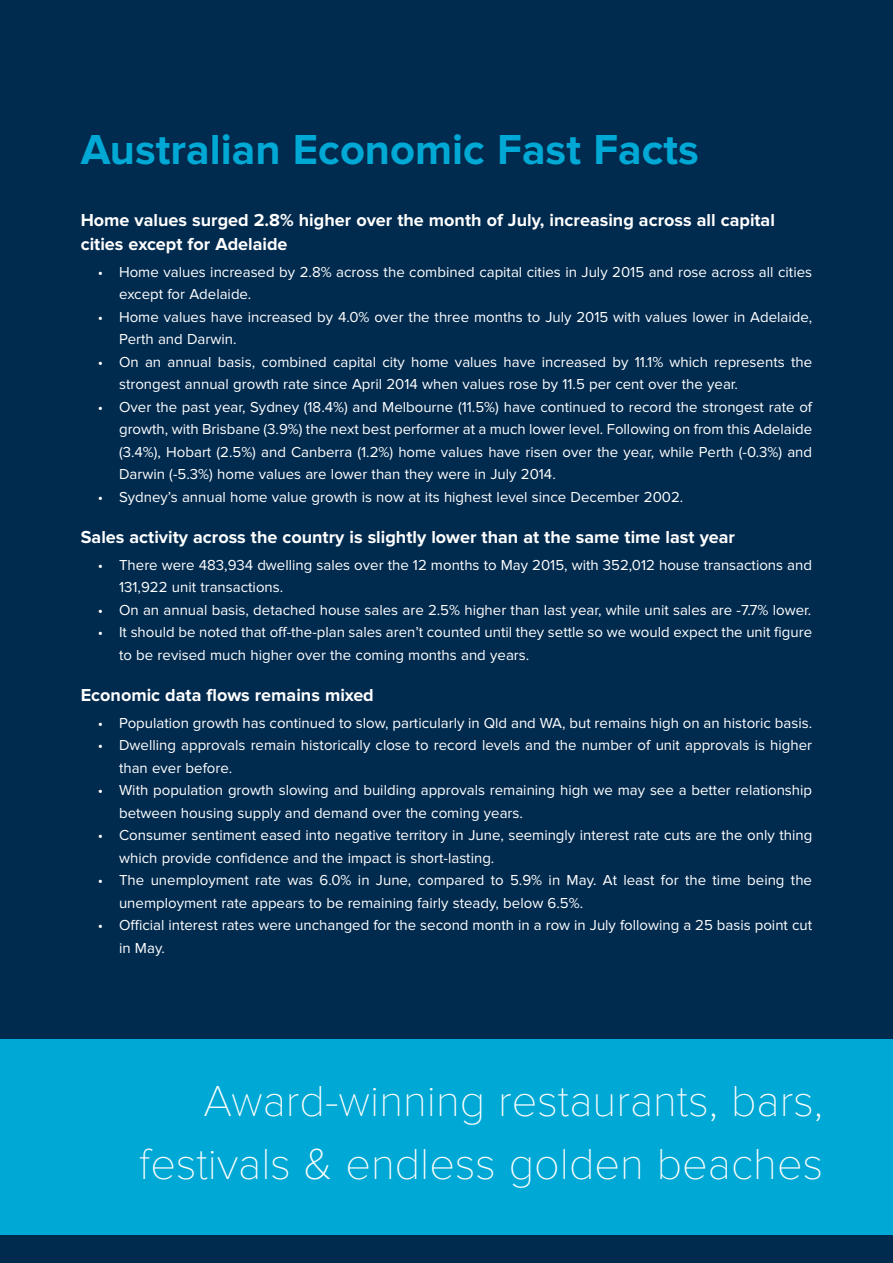
<style>
.page{position:relative;width:893px;height:1263px;background:#002a4e}
.page>*{position:absolute;margin:0;border:0;box-sizing:border-box;transform-origin:0 0}
.t1{font:100 45px/63px "Proxima Nova T";color:#fff;text-align:right}
.t2{font:700 43.5px "Proxima Nova";color:#00a9d5}
.t3{font:700 18px/24px "Proxima Nova";color:#fff}
.t4{font:15px/22.5px "Proxima Nova";color:#fff}
</style>
<div class="page">
<div style="left:0;top:1039px;width:893px;height:196px;background:#00a9d5"></div>
<h2 class="t2" style="left:81px;top:124px;width:620px">Australian Economic Fast Facts</h2>
<p class="t3" style="left:81px;top:209px;width:696px">Home values surged 2.8% higher over the month of July, increasing across all capital cities except for Adelaide</p>
<p class="t4" style="left:119px;top:261px;width:695px;text-indent:-21px">• Home values increased by 2.8% across the combined capital cities in July 2015 and rose across all cities except for Adelaide.</p>
<p class="t4" style="left:119px;top:306px;width:695px;text-indent:-21px">• Home values have increased by 4.0% over the three months to July 2015 with values lower in Adelaide,<br>Perth and Darwin.</p>
<p class="t4" style="left:119px;top:351px;width:695px;text-indent:-21px">• On an annual basis, combined capital city home values have increased by 11.1% which represents the strongest annual growth rate since April 2014 when values rose by 11.5 per cent over the year.</p>
<p class="t4" style="left:119px;top:396px;width:695px;text-align:justify;text-indent:-21px">• Over the past year, Sydney (18.4%) and Melbourne (11.5%) have continued to record the strongest rate of growth, with Brisbane (3.9%) the next best performer at a much lower level. Following on from this Adelaide (3.4%), Hobart (2.5%) and Canberra (1.2%) home values have risen over the year, while Perth (-0.3%) and Darwin (-5.3%) home values are lower than they were in July 2014.</p>
<p class="t4" style="left:98px;top:486px;width:587px">• Sydney’s annual home value growth is now at its highest level since December 2002.</p>
<p class="t3" style="left:81px;top:525px;width:656px">Sales activity across the country is slightly lower than at the same time last year</p>
<p class="t4" style="left:119px;top:554px;width:694px;text-indent:-21px">• There were 483,934 dwelling sales over the 12 months to May 2015, with 352,012 house transactions and<br>131,922 unit transactions.</p>
<p class="t4" style="left:98px;top:599px;width:715px">• On an annual basis, detached house sales are 2.5% higher than last year, while unit sales are -7.7% lower.</p>
<p class="t4" style="left:119px;top:621px;width:695px;text-indent:-21px">• It should be noted that off-the-plan sales aren’t counted until they settle so we would expect the unit figure to be revised much higher over the coming months and years.</p>
<p class="t3" style="left:81px;top:683px;width:295px">Economic data flows remains mixed</p>
<p class="t4" style="left:98px;top:711px;width:716px">• Population growth has continued to slow, particularly in Qld and WA, but remains high on an historic basis.</p>
<p class="t4" style="left:119px;top:734px;width:695px;text-indent:-21px">• Dwelling approvals remain historically close to record levels and the number of unit approvals is higher than ever before.</p>
<p class="t4" style="left:119px;top:779px;width:695px;text-indent:-21px">• With population growth slowing and building approvals remaining high we may see a better relationship between housing supply and demand over the coming years.</p>
<p class="t4" style="left:119px;top:824px;width:695px;text-indent:-21px">• Consumer sentiment eased into negative territory in June, seemingly interest rate cuts are the only thing which provide confidence and the impact is short-lasting.</p>
<p class="t4" style="left:119px;top:869px;width:694px;text-indent:-21px">• The unemployment rate was 6.0% in June, compared to 5.9% in May. At least for the time being the unemployment rate appears to be remaining fairly steady, below 6.5%.</p>
<p class="t4" style="left:119px;top:914px;width:694px;text-indent:-21px">• Official interest rates were unchanged for the second month in a row in July following a 25 basis point cut in May.</p>
<h1 class="t1" style="left:139px;top:1070px;width:685px">Award-winning restaurants, bars, festivals &amp; endless golden beaches</h1>
</div>
